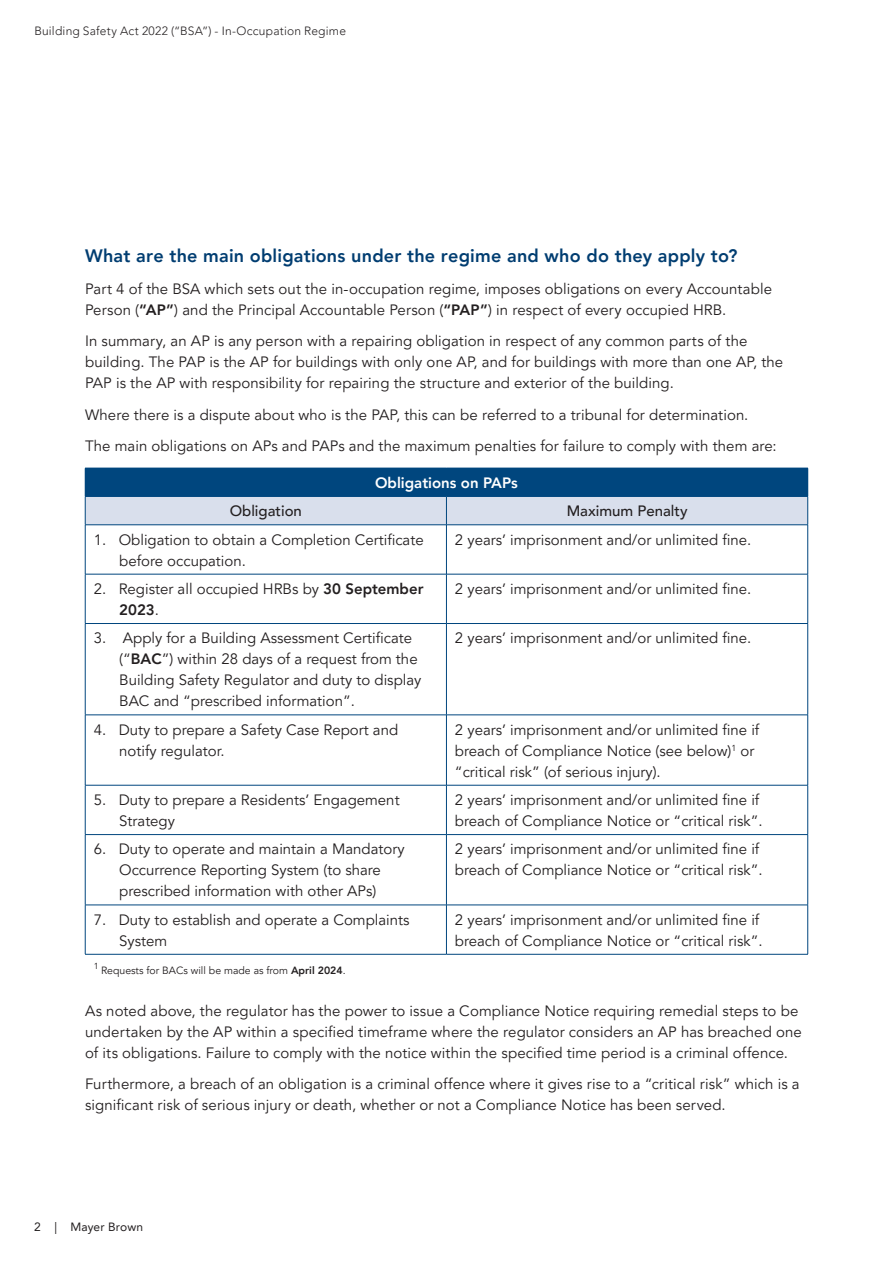
<style>
.page{position:relative;width:893px;height:1263px;background:#fff}
.page>*{position:absolute;margin:0;border:0;box-sizing:border-box;transform-origin:0 0}
.Body_copy{font:800 18px "Avenir LT Pro";letter-spacing:.01em;color:#003d71}
.Body_copy-2{font:15px/21px "Avenir LT Pro";letter-spacing:.005em;color:#231f20}
.Correspond_L1{font:15px/21px "Avenir LT Pro";color:#231f20}
.Normal_Indent{font:15px/21px "Avenir LT Pro";color:#231f20}
.Normal_Indent-2{font:500 15px "Avenir LT Pro";color:#231f20}
.Normal_Indent-3{font:800 15px "Avenir LT Pro";color:#fff}
.Body_copy-3{font:300 12px "Avenir LT Pro";letter-spacing:.015em;color:#231f20}
.t1{font:12px "Avenir LT Pro";letter-spacing:.015em;color:#231f20}
.Normal_Indent-4{font:10.5px "Avenir LT Pro";color:#231f20}
.Normal_Indent-5{font:8.7px "Avenir LT Pro";color:#231f20}
.s1{font-weight:800}
</style>
<div class="page">
<svg style="left:85px;top:468px;width:723px;height:56px;background:#688fb2"></svg>
<hr style="left:85px;top:524px;width:361px;height:1px;background:#00467e">
<hr style="left:85px;top:525px;width:1px;height:49px;background:#00467e">
<hr style="left:446px;top:524px;width:362px;height:1px;background:#00467e">
<hr style="left:446px;top:525px;width:1px;height:49px;background:#00467e">
<hr style="left:807px;top:525px;width:1px;height:49px;background:#00467e">
<hr style="left:85px;top:574px;width:361px;height:1px;background:#00467e">
<hr style="left:85px;top:574px;width:1px;height:49px;background:#00467e">
<hr style="left:446px;top:574px;width:362px;height:1px;background:#00467e">
<hr style="left:446px;top:574px;width:1px;height:49px;background:#00467e">
<hr style="left:807px;top:574px;width:1px;height:49px;background:#00467e">
<hr style="left:85px;top:623px;width:361px;height:1px;background:#00467e">
<hr style="left:85px;top:624px;width:1px;height:91px;background:#00467e">
<hr style="left:446px;top:623px;width:362px;height:1px;background:#00467e">
<hr style="left:446px;top:624px;width:1px;height:91px;background:#00467e">
<hr style="left:807px;top:624px;width:1px;height:91px;background:#00467e">
<hr style="left:85px;top:715px;width:361px;height:1px;background:#00467e">
<hr style="left:85px;top:715px;width:1px;height:70px;background:#00467e">
<hr style="left:446px;top:715px;width:362px;height:1px;background:#00467e">
<hr style="left:446px;top:715px;width:1px;height:70px;background:#00467e">
<hr style="left:807px;top:715px;width:1px;height:70px;background:#00467e">
<hr style="left:85px;top:785px;width:361px;height:1px;background:#00467e">
<hr style="left:85px;top:785px;width:1px;height:49px;background:#00467e">
<hr style="left:446px;top:785px;width:362px;height:1px;background:#00467e">
<hr style="left:446px;top:785px;width:1px;height:49px;background:#00467e">
<hr style="left:807px;top:785px;width:1px;height:49px;background:#00467e">
<hr style="left:85px;top:834px;width:361px;height:1px;background:#00467e">
<hr style="left:85px;top:835px;width:1px;height:70px;background:#00467e">
<hr style="left:446px;top:834px;width:362px;height:1px;background:#00467e">
<hr style="left:446px;top:835px;width:1px;height:70px;background:#00467e">
<hr style="left:807px;top:835px;width:1px;height:70px;background:#00467e">
<hr style="left:85px;top:905px;width:361px;height:1px;background:#00467e">
<hr style="left:85px;top:905px;width:1px;height:49px;background:#00467e">
<hr style="left:446px;top:905px;width:362px;height:1px;background:#00467e">
<hr style="left:446px;top:905px;width:1px;height:49px;background:#00467e">
<hr style="left:807px;top:905px;width:1px;height:49px;background:#00467e">
<hr style="left:85px;top:954px;width:361px;height:1px;background:#00467e">
<hr style="left:446px;top:954px;width:362px;height:1px;background:#00467e">
<p class="Body_copy-3" style="left:34px;top:23px;width:313px">Building Safety Act 2022 (“BSA”) - In-Occupation Regime</p>
<p class="Body_copy" style="left:85px;top:245px;width:654px">What are the main obligations under the regime and who do they apply to?</p>
<p class="Body_copy-2" style="left:85px;top:278px;width:688px">Part 4 of the BSA which sets out the in-occupation regime, imposes obligations on every Accountable<br>Person (<span class="s1">“AP”</span>) and the Principal Accountable Person (<span class="s1">“PAP”</span>) in respect of every occupied HRB.</p>
<p class="Body_copy-2" style="left:85px;top:331px;width:700px">In summary, an AP is any person with a repairing obligation in respect of any common parts of the building. The PAP is the AP for buildings with only one AP, and for buildings with more than one AP, the<br>PAP is the AP with responsibility for repairing the structure and exterior of the building.</p>
<p class="Body_copy-2" style="left:85px;top:404px;width:665px">Where there is a dispute about who is the PAP, this can be referred to a tribunal for determination.</p>
<p class="Body_copy-2" style="left:85px;top:436px;width:693px">The main obligations on APs and PAPs and the maximum penalties for failure to comply with them are:</p>
<p class="Normal_Indent-3" style="left:375px;top:474px;width:144px">Obligations on PAPs</p>
<p class="Normal_Indent-2" style="left:230px;top:502px;width:74px">Obligation</p>
<p class="Normal_Indent-2" style="left:567px;top:502px;width:122px">Maximum Penalty</p>
<p class="Correspond_L1" style="left:119px;top:529px;width:306px;text-indent:-26px">1. Obligation to obtain a Completion Certificate before occupation.</p>
<p class="Normal_Indent" style="left:455px;top:529px;width:298px">2 years’ imprisonment and/or unlimited fine.</p>
<p class="Correspond_L1" style="left:119px;top:579px;width:306px;text-indent:-26px">2. Register all occupied HRBs by <span class="s1">30 September<br>2023</span>.</p>
<p class="Normal_Indent" style="left:455px;top:579px;width:298px">2 years’ imprisonment and/or unlimited fine.</p>
<p class="Correspond_L1" style="left:119px;top:628px;width:304px;text-indent:-26px">3. Apply for a Building Assessment Certificate (“<span class="s1">BAC</span>”) within 28 days of a request from the Building Safety Regulator and duty to display BAC and “prescribed information”.</p>
<p class="Normal_Indent" style="left:455px;top:628px;width:298px">2 years’ imprisonment and/or unlimited fine.</p>
<p class="Correspond_L1" style="left:119px;top:719px;width:280px;text-indent:-26px">4. Duty to prepare a Safety Case Report and notify regulator.</p>
<p class="Normal_Indent" style="left:455px;top:719px;width:306px">2 years’ imprisonment and/or unlimited fine if breach of Compliance Notice (see below)<sup>1</sup> or “critical risk” (of serious injury).</p>
<p class="Correspond_L1" style="left:119px;top:790px;width:282px;text-indent:-26px">5. Duty to prepare a Residents’ Engagement<br>Strategy</p>
<p class="Normal_Indent" style="left:455px;top:790px;width:309px">2 years’ imprisonment and/or unlimited fine if breach of Compliance Notice or “critical risk”.</p>
<p class="Correspond_L1" style="left:94px;top:839px;width:312px;text-align:center">6. Duty to operate and maintain a Mandatory<br>Occurrence Reporting System (to share prescribed information with other APs)</p>
<p class="Normal_Indent" style="left:455px;top:839px;width:309px">2 years’ imprisonment and/or unlimited fine if breach of Compliance Notice or “critical risk”.</p>
<p class="Correspond_L1" style="left:119px;top:909px;width:292px;text-indent:-26px">7. Duty to establish and operate a Complaints<br>System</p>
<p class="Normal_Indent" style="left:455px;top:909px;width:309px">2 years’ imprisonment and/or unlimited fine if breach of Compliance Notice or “critical risk”.</p>
<p class="Normal_Indent-5" style="left:94px;top:961px;width:6px">1</p>
<p class="Normal_Indent-4" style="left:101px;top:964px;width:246px">Requests for BACs will be made as from <span class="s1">April 2024</span>.</p>
<p class="Body_copy-2" style="left:85px;top:1000px;width:718px">As noted above, the regulator has the power to issue a Compliance Notice requiring remedial steps to be undertaken by the AP within a specified timeframe where the regulator considers an AP has breached one of its obligations. Failure to comply with the notice within the specified time period is a criminal offence.</p>
<p class="Body_copy-2" style="left:85px;top:1074px;width:716px">Furthermore, a breach of an obligation is a criminal offence where it gives rise to a “critical risk” which is a significant risk of serious injury or death, whether or not a Compliance Notice has been served.</p>
<p class="t1" style="left:34px;top:1219px;width:111px">2 | Mayer Brown</p>
</div>
